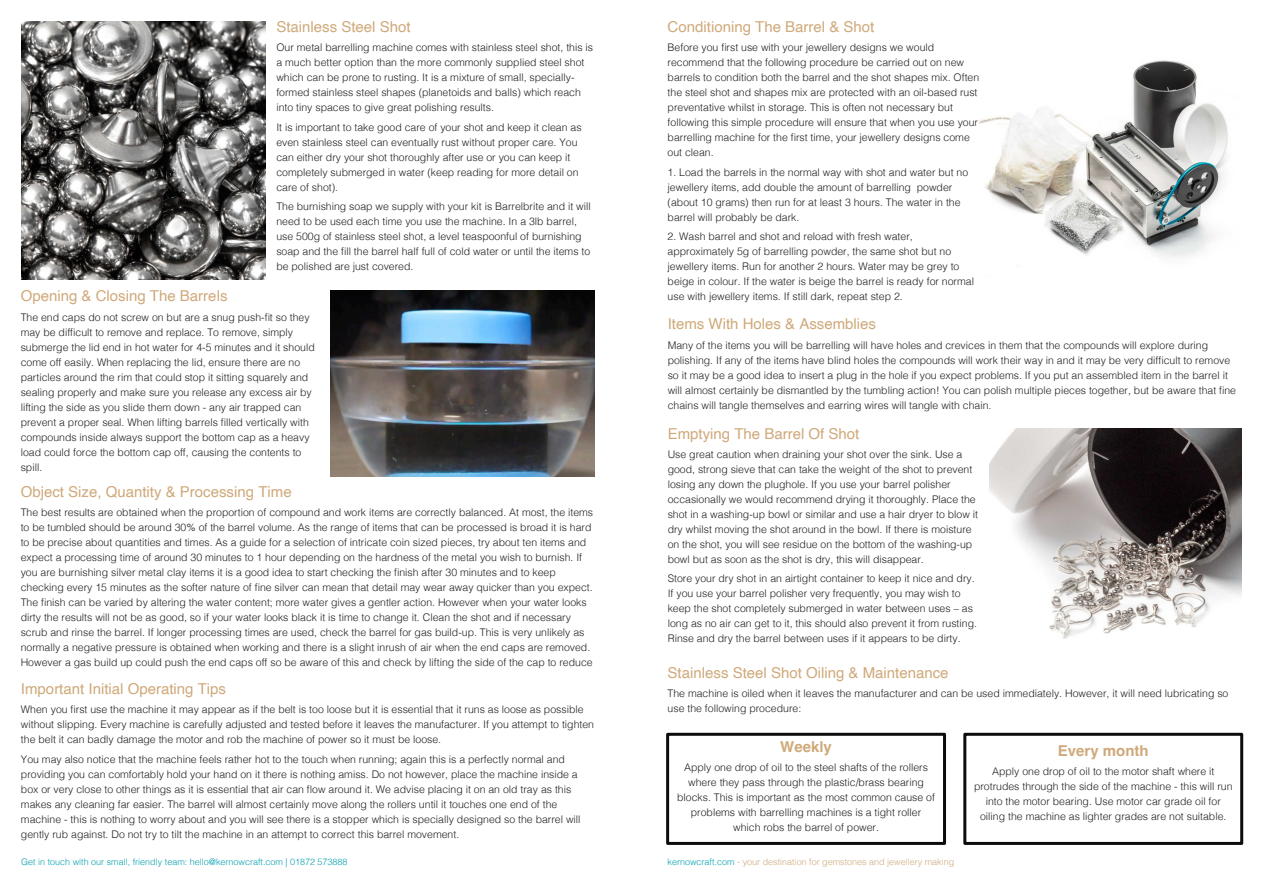
<style>
.page{position:relative;width:1263px;height:893px;background:#fff}
.page>*{position:absolute;margin:0;border:0;box-sizing:border-box;transform-origin:0 0}
.t1{font:15px "Helvetica";color:#cfa97a}
.t2{font:700 15px "Helvetica";color:#cfa97a}
.t3{font:300 10.5px/15px "Helvetica";color:#231f20}
.t4{font:300 9px "Helvetica";color:#00a0b0}
.t5{font:300 9px "Helvetica";color:#cfa97a}
.s1{color:#00a0b0}
</style>
<div class="page">
<img style="left:21px;top:21px;width:244px;height:259px">
<img style="left:330px;top:291px;width:265px;height:186px">
<img style="left:989px;top:428px;width:253px;height:211px">
<div style="left:666px;top:733px;width:280px;height:112px;border:3px solid #0d0c0c"></div>
<div style="left:963px;top:733px;width:280px;height:112px;border:3px solid #0d0c0c"></div>
<img style="left:979px;top:60px;width:249px;height:207px">
<h1 class="t1" style="left:276px;top:21px;width:136px">Stainless Steel Shot</h1>
<p class="t3" style="left:276px;top:41px;width:318px">Our metal barrelling machine comes with stainless steel shot, this is a much better option than the more commonly supplied steel shot which can be prone to rusting. It is a mixture of small, specially&shy;formed stainless steel shapes (planetoids and balls) which reach into tiny spaces to give great polishing results.</p>
<p class="t3" style="left:276px;top:121px;width:307px">It is important to take good care of your shot and keep it clean as even stainless steel can eventually rust without proper care. You can either dry your shot thoroughly after use or you can keep it completely submerged in water (keep reading for more detail on care of shot).</p>
<p class="t3" style="left:276px;top:200px;width:316px">The burnishing soap we supply with your kit is Barrelbrite and it will need to be used each time you use the machine. In a 3lb barrel, use 500g of stainless steel shot, a level teaspoonful of burnishing soap and the fill the barrel half full of cold water or until the items to be polished are just covered.</p>
<h1 class="t1" style="left:21px;top:290px;width:208px">Opening &amp; Closing The Barrels</h1>
<p class="t3" style="left:21px;top:311px;width:296px">The end caps do not screw on but are a snug push-fit so they may be difficult to remove and replace. To remove, simply submerge the lid end in hot water for 4-5 minutes and it should come off easily. When replacing the lid, ensure there are no particles around the rim that could stop it sitting squarely and sealing properly and make sure you release any excess air by lifting the side as you slide them down - any air trapped can prevent a proper seal. When lifting barrels filled vertically with compounds inside always support the bottom cap as a heavy load could force the bottom cap off, causing the contents to spill.</p>
<h1 class="t1" style="left:21px;top:485px;width:272px">Object Size, Quantity &amp; Processing Time</h1>
<p class="t3" style="left:21px;top:506px;width:574px">The best results are obtained when the proportion of compound and work items are correctly balanced. At most, the items to be tumbled should be around 30% of the barrel volume. As the range of items that can be processed is broad it is hard to be precise about quantities and times. As a guide for a selection of intricate coin sized pieces, try about ten items and expect a processing time of around 30 minutes to 1 hour depending on the hardness of the metal you wish to burnish. If you are burnishing silver metal clay items it is a good idea to start checking the finish after 30 minutes and to keep checking every 15 minutes as the softer nature of fine silver can mean that detail may wear away quicker than you expect.<br>The finish can be varied by altering the water content; more water gives a gentler action. However when your water looks dirty the results will not be as good, so if your water looks black it is time to change it. Clean the shot and if necessary scrub and rinse the barrel. If longer processing times are used, check the barrel for gas build-up. This is very unlikely as normally a negative pressure is obtained when working and there is a slight inrush of air when the end caps are removed.<br>However a gas build up could push the end caps off so be aware of this and check by lifting the side of the cap to reduce</p>
<h1 class="t1" style="left:21px;top:683px;width:207px">Important Initial Operating Tips</h1>
<p class="t3" style="left:21px;top:704px;width:575px">When you first use the machine it may appear as if the belt is too loose but it is essential that it runs as loose as possible without slipping. Every machine is carefully adjusted and tested before it leaves the manufacturer. If you attempt to tighten the belt it can badly damage the motor and rob the machine of power so it must be loose.</p>
<p class="t3" style="left:21px;top:753px;width:561px">You may also notice that the machine feels rather hot to the touch when running; again this is a perfectly normal and providing you can comfortably hold your hand on it there is nothing amiss. Do not however, place the machine inside a box or very close to other things as it is essential that air can flow around it. We advise placing it on an old tray as this makes any cleaning far easier. The barrel will almost certainly move along the rollers until it touches one end of the machine - this is nothing to worry about and you will see there is a stopper which is specially designed so the barrel will gently rub against. Do not try to tilt the machine in an attempt to correct this barrel movement.</p>
<h1 class="t1" style="left:668px;top:21px;width:208px">Conditioning The Barrel &amp; Shot</h1>
<p class="t3" style="left:668px;top:41px;width:313px">Before you first use with your jewellery designs we would recommend that the following procedure be carried out on new barrels to condition both the barrel and the shot shapes mix. Often the steel shot and shapes mix are protected with an oil-based rust preventative whilst in storage. This is often not necessary but following this simple procedure will ensure that when you use your barrelling machine for the first time, your jewellery designs come out clean.</p>
<p class="t3" style="left:668px;top:166px;width:302px">1. Load the barrels in the normal way with shot and water but no jewellery items, add double the amount of barrelling powder (about 10 grams) then run for at least 3 hours. The water in the barrel will probably be dark.</p>
<p class="t3" style="left:668px;top:230px;width:308px">2. Wash barrel and shot and reload with fresh water, approximately 5g of barrelling powder, the same shot but no jewellery items. Run for another 2 hours. Water may be grey to beige in colour. If the water is beige the barrel is ready for normal use with jewellery items. If still dark, repeat step 2.</p>
<h1 class="t1" style="left:668px;top:318px;width:210px">Items With Holes &amp; Assemblies</h1>
<p class="t3" style="left:668px;top:339px;width:570px">Many of the items you will be barrelling will have holes and crevices in them that the compounds will explore during polishing. If any of the items have blind holes the compounds will work their way in and it may be very difficult to remove so it may be a good idea to insert a plug in the hole if you expect problems. If you put an assembled item in the barrel it will almost certainly be dismantled by the tumbling action! You can polish multiple pieces together, but be aware that fine chains will tangle themselves and earring wires will tangle with chain.</p>
<h1 class="t1" style="left:668px;top:428px;width:193px">Emptying The Barrel Of Shot</h1>
<p class="t3" style="left:668px;top:448px;width:312px">Use great caution when draining your shot over the sink. Use a good, strong sieve that can take the weight of the shot to prevent losing any down the plughole. If you use your barrel polisher occasionally we would recommend drying it thoroughly. Place the shot in a washing-up bowl or similar and use a hair dryer to blow it dry whilst moving the shot around in the bowl. If there is moisture on the shot, you will see residue on the bottom of the washing-up bowl but as soon as the shot is dry, this will disappear.</p>
<p class="t3" style="left:668px;top:573px;width:311px">Store your dry shot in an airtight container to keep it nice and dry.<br>If you use your barrel polisher very frequently, you may wish to keep the shot completely submerged in water between uses – as long as no air can get to it, this should also prevent it from rusting.<br>Rinse and dry the barrel between uses if it appears to be dirty.</p>
<h1 class="t1" style="left:668px;top:666px;width:282px">Stainless Steel Shot Oiling &amp; Maintenance</h1>
<p class="t3" style="left:668px;top:687px;width:562px">The machine is oiled when it leaves the manufacturer and can be used immediately. However, it will need lubricating so use the following procedure:</p>
<h1 class="t2" style="left:780px;top:741px;width:53px">Weekly</h1>
<p class="t3" style="left:677px;top:762px;width:259px;text-align:center">Apply one drop of oil to the steel shafts of the rollers where they pass through the plastic/brass bearing blocks. This is important as the most common cause of problems with barrelling machines is a tight roller which robs the barrel of power.</p>
<h1 class="t2" style="left:1058px;top:744px;width:92px">Every month</h1>
<p class="t3" style="left:974px;top:765px;width:260px;text-align:center">Apply one drop of oil to the motor shaft where it protrudes through the side of the machine - this will run into the motor bearing. Use motor car grade oil for oiling the machine as lighter grades are not suitable.</p>
<p class="t4" style="left:21px;top:859px;width:328px">Get in touch with our small, friendly team: hello@kernowcraft.com | 01872 573888</p>
<p class="t5" style="left:668px;top:859px;width:288px"><span class="s1">kernowcraft.com</span> - your destination for gemstones and jewellery making</p>
</div>
